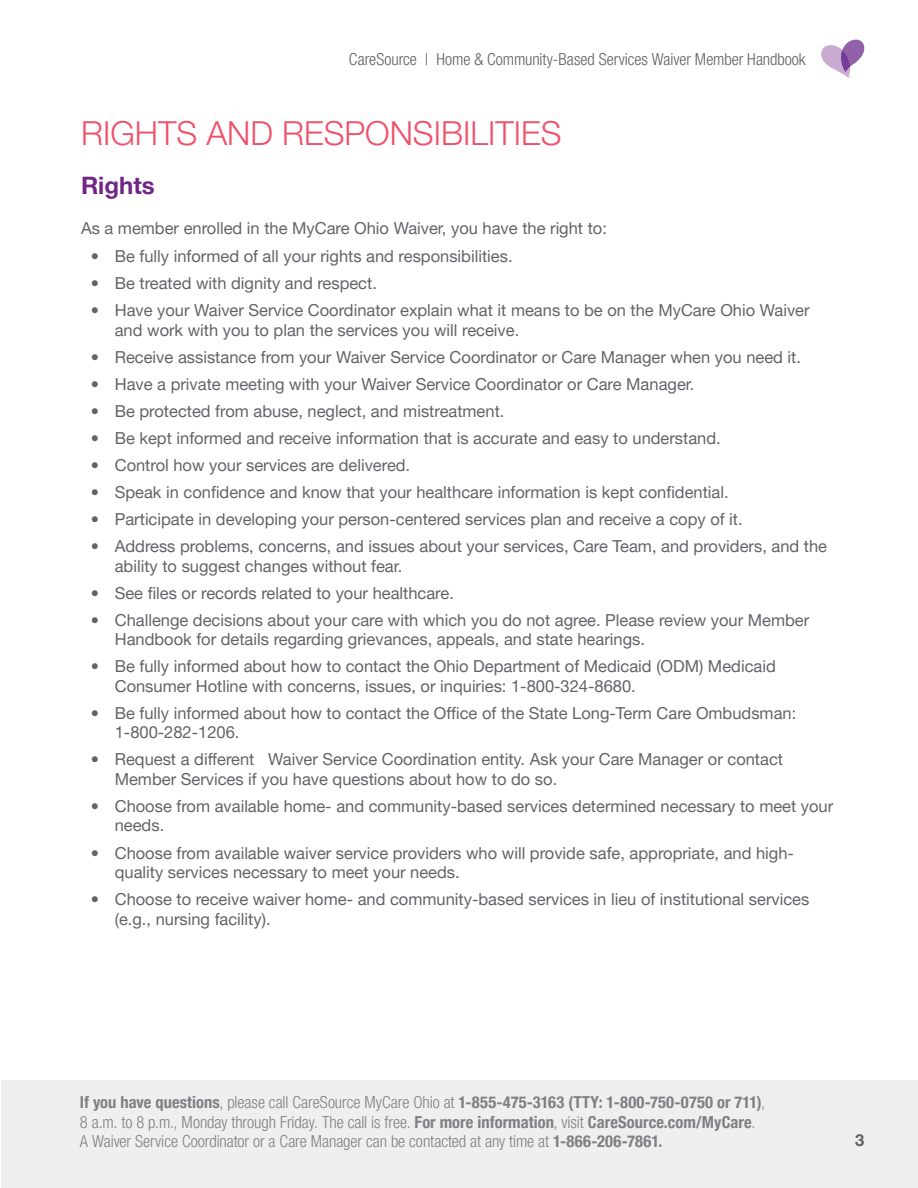
<style>
.page{position:relative;width:918px;height:1188px;background:#fff}
.page>*{position:absolute;margin:0;border:0;box-sizing:border-box;transform-origin:0 0}
.t1{font:300 33px "Helvetica Neue LT Pro";color:#f05169}
.t2{font:700 24px "Helvetica Neue LT Pro";color:#702784}
.t3{font:16.5px/19.5px "Helvetica Neue LT Pro";color:#626368}
.t4{font:300 condensed 16.5px/19.5px "Helvetica Neue LT Pro";color:#7f8083}
.t5{font:300 condensed 16.5px "Helvetica Neue LT Pro";color:#606065}
.t6{font:700 16.5px "Helvetica Neue LT Pro";color:#606065}
.s1{font-weight:700}
</style>
<div class="page">
<div style="left:2px;top:1080px;width:916px;height:108px;background:#efeff0"></div>
<svg style="left:821px;top:40px;width:43px;height:38px"></svg>
<p class="t5" style="left:349px;top:49px;width:458px">CareSource | Home &amp; Community-Based Services Waiver Member Handbook</p>
<h2 class="t1" style="left:81px;top:113px;width:482px">RIGHTS AND RESPONSIBILITIES</h2>
<h3 class="t2" style="left:81px;top:170px;width:75px">Rights</h3>
<p class="t3" style="left:81px;top:218px;width:528px">As a member enrolled in the MyCare Ohio Waiver, you have the right to:</p>
<p class="t3" style="left:91px;top:246px;width:423px">• Be fully informed of all your rights and responsibilities.</p>
<p class="t3" style="left:91px;top:273px;width:288px">• Be treated with dignity and respect.</p>
<p class="t3" style="left:115px;top:300px;width:696px;text-indent:-24px">• Have your Waiver Service Coordinator explain what it means to be on the MyCare Ohio Waiver and work with you to plan the services you will receive.</p>
<p class="t3" style="left:91px;top:347px;width:712px">• Receive assistance from your Waiver Service Coordinator or Care Manager when you need it.</p>
<p class="t3" style="left:91px;top:374px;width:605px">• Have a private meeting with your Waiver Service Coordinator or Care Manager.</p>
<p class="t3" style="left:91px;top:401px;width:415px">• Be protected from abuse, neglect, and mistreatment.</p>
<p class="t3" style="left:91px;top:428px;width:632px">• Be kept informed and receive information that is accurate and easy to understand.</p>
<p class="t3" style="left:91px;top:455px;width:321px">• Control how your services are delivered.</p>
<p class="t3" style="left:91px;top:482px;width:640px">• Speak in confidence and know that your healthcare information is kept confidential.</p>
<p class="t3" style="left:91px;top:509px;width:654px">• Participate in developing your person-centered services plan and receive a copy of it.</p>
<p class="t3" style="left:115px;top:536px;width:714px;text-indent:-24px">• Address problems, concerns, and issues about your services, Care Team, and providers, and the ability to suggest changes without fear.</p>
<p class="t3" style="left:91px;top:583px;width:365px">• See files or records related to your healthcare.</p>
<p class="t3" style="left:115px;top:610px;width:696px;text-indent:-24px">• Challenge decisions about your care with which you do not agree. Please review your Member<br>Handbook for details regarding grievances, appeals, and state hearings.</p>
<p class="t3" style="left:115px;top:656px;width:663px;text-indent:-24px">• Be fully informed about how to contact the Ohio Department of Medicaid (ODM) Medicaid<br>Consumer Hotline with concerns, issues, or inquiries: 1-800-324-8680.</p>
<p class="t3" style="left:115px;top:703px;width:683px;text-indent:-24px">• Be fully informed about how to contact the Office of the State Long-Term Care Ombudsman:<br>1-800-282-1206.</p>
<p class="t3" style="left:115px;top:749px;width:670px;text-indent:-24px">• Request a different Waiver Service Coordination entity. Ask your Care Manager or contact<br>Member Services if you have questions about how to do so.</p>
<p class="t3" style="left:115px;top:796px;width:720px;text-indent:-24px">• Choose from available home- and community-based services determined necessary to meet your needs.</p>
<p class="t3" style="left:115px;top:843px;width:681px;text-indent:-24px">• Choose from available waiver service providers who will provide safe, appropriate, and high&shy;quality services necessary to meet your needs.</p>
<p class="t3" style="left:115px;top:889px;width:696px;text-indent:-24px">• Choose to receive waiver home- and community-based services in lieu of institutional services (e.g., nursing facility).</p>
<p class="t4" style="left:80px;top:1095px;width:687px"><span class="s1">If you have questions</span>, please call CareSource MyCare Ohio at <span class="s1">1-855-475-3163 (TTY: 1-800-750-0750 or 711)</span>,<br>8 a.m. to 8 p.m., Monday through Friday. The call is free. <span class="s1">For more information</span>, visit <span class="s1">CareSource.com/MyCare</span>.<br>A Waiver Service Coordinator or a Care Manager can be contacted at any time at <span class="s1">1-866-206-7861.</span></p>
<p class="t6" style="left:855px;top:1130px;width:11px">3</p>
</div>
